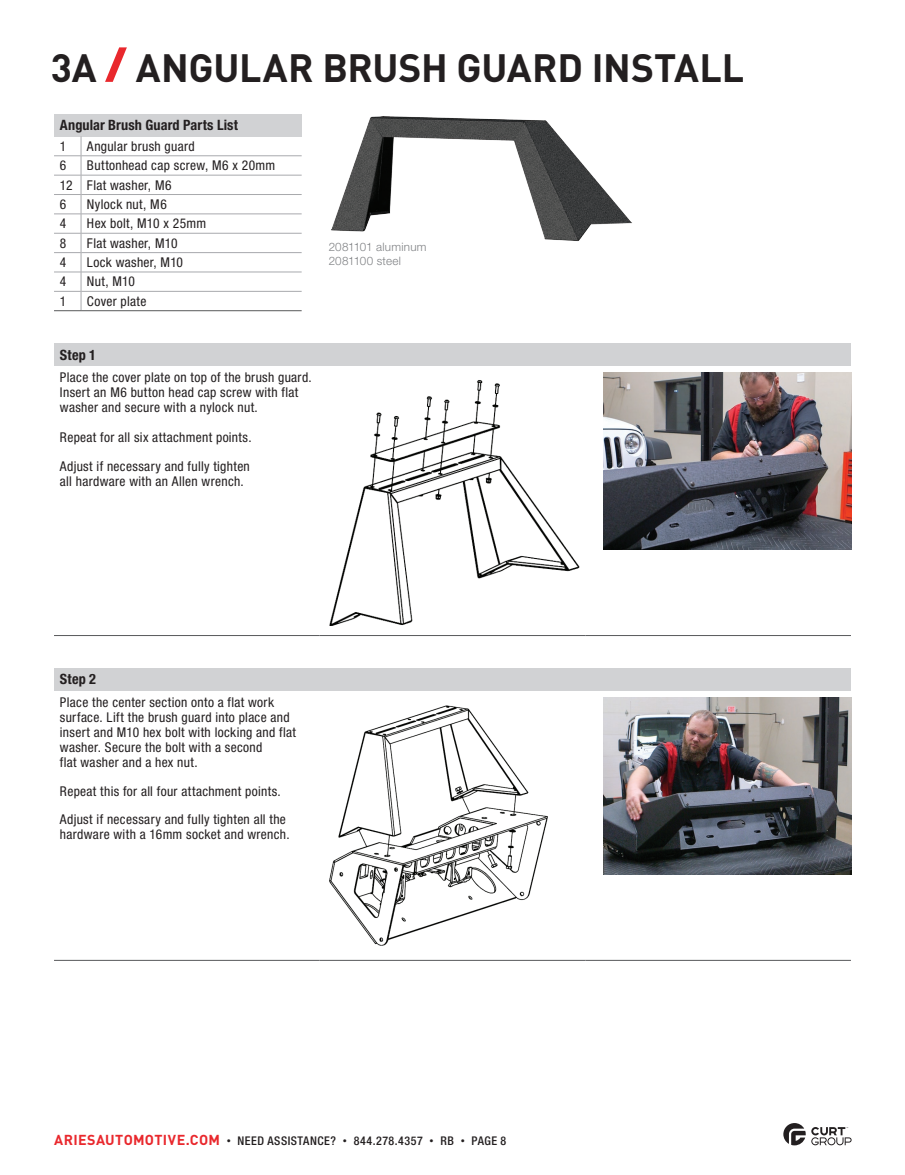
<style>
.page{position:relative;width:905px;height:1175px;background:#fff}
.page>*{position:absolute;margin:0;border:0;box-sizing:border-box;transform-origin:0 0}
.t1{font:700 39px "DINOT";letter-spacing:-.005em;color:#231f20}
.t2{font:700 condensed 14.25px "Helvetica Neue LT Std";letter-spacing:.01em;color:#231f20}
.t3{font:condensed 13.5px/15px "Helvetica Neue LT Std";letter-spacing:.025em;color:#231f20}
.t4{font:500 condensed 12px "Helvetica Neue LT Std";letter-spacing:.04em;color:#231f20}
.t5{font:300 11.7px/13px "Helvetica Neue LT Std";letter-spacing:.025em;color:#808285}
.s1{font-weight:900;font-size:40.95px;color:#e9282d}
.s2{font-family:"DINOT";font-weight:700;font-stretch:normal;font-size:14.25px;color:#e9282d}
.s3{font-family:"DINOT";font-weight:400;font-stretch:normal;font-size:9px}
</style>
<div class="page">
<svg style="left:783px;top:1123px;width:68px;height:22px"></svg>
<div style="left:54px;top:343px;width:796px;height:22px;background:#d1d2d4"></div>
<hr style="left:54px;top:635px;width:266px;height:1px;background:#57585a">
<hr style="left:320px;top:635px;width:265px;height:1px;background:#57585a">
<hr style="left:585px;top:635px;width:265px;height:1px;background:#57585a">
<img style="left:329px;top:380px;width:251px;height:246px">
<img style="left:603px;top:372px;width:248px;height:177px">
<div style="left:54px;top:668px;width:796px;height:22px;background:#d1d2d4"></div>
<hr style="left:54px;top:960px;width:266px;height:1px;background:#57585a">
<hr style="left:320px;top:960px;width:265px;height:1px;background:#57585a">
<hr style="left:585px;top:960px;width:265px;height:1px;background:#57585a">
<img style="left:329px;top:705px;width:219px;height:241px">
<img style="left:603px;top:697px;width:248px;height:177px">
<div style="left:54px;top:114px;width:248px;height:22px;background:#d1d2d4"></div>
<hr style="left:81px;top:155px;width:221px;height:1px;background:#a8a9ad">
<hr style="left:81px;top:175px;width:221px;height:1px;background:#a8a9ad">
<hr style="left:81px;top:194px;width:221px;height:1px;background:#a8a9ad">
<hr style="left:81px;top:214px;width:221px;height:1px;background:#a8a9ad">
<hr style="left:81px;top:233px;width:221px;height:1px;background:#a8a9ad">
<hr style="left:81px;top:252px;width:221px;height:1px;background:#a8a9ad">
<hr style="left:81px;top:272px;width:221px;height:1px;background:#a8a9ad">
<hr style="left:81px;top:291px;width:221px;height:1px;background:#a8a9ad">
<svg style="left:54px;top:136px;width:28px;height:175px"></svg>
<hr style="left:81px;top:310px;width:221px;height:1px;background:#57585a">
<img style="left:331px;top:116px;width:301px;height:125px">
<h1 class="t1" style="left:51px;top:37px;width:695px">3A <span class="s1">/</span> ANGULAR BRUSH GUARD INSTALL</h1>
<p class="t2" style="left:60px;top:117px;width:180px">Angular Brush Guard Parts List</p>
<p class="t3" style="left:60px;top:138px;width:8px">1</p>
<p class="t3" style="left:87px;top:138px;width:109px">Angular brush guard</p>
<p class="t3" style="left:60px;top:158px;width:8px">6</p>
<p class="t3" style="left:60px;top:156px;width:217px;line-height:19.4px;text-indent:27px">Buttonhead cap screw, M6 x 20mm<br>12 Flat washer, M6<br>6</p>
<p class="t3" style="left:87px;top:197px;width:81px">Nylock nut, M6</p>
<p class="t3" style="left:60px;top:216px;width:8px">4</p>
<p class="t3" style="left:87px;top:216px;width:121px">Hex bolt, M10 x 25mm</p>
<p class="t3" style="left:60px;top:235px;width:8px">8</p>
<p class="t3" style="left:87px;top:235px;width:92px">Flat washer, M10</p>
<p class="t3" style="left:60px;top:255px;width:8px">4</p>
<p class="t3" style="left:87px;top:255px;width:98px">Lock washer, M10</p>
<p class="t3" style="left:60px;top:274px;width:8px">4</p>
<p class="t3" style="left:87px;top:274px;width:50px">Nut, M10</p>
<p class="t3" style="left:60px;top:293px;width:8px">1</p>
<p class="t3" style="left:87px;top:293px;width:61px">Cover plate</p>
<p class="t2" style="left:60px;top:346px;width:38px">Step 1</p>
<p class="t3" style="left:60px;top:370px;width:253px">Place the cover plate on top of the brush guard.<br>Insert an M6 button head cap screw with flat washer and secure with a nylock nut.</p>
<p class="t3" style="left:60px;top:423px;width:193px;line-height:28.5px">Repeat for all six attachment points.<br>Adjust if necessary and fully tighten</p>
<p class="t3" style="left:60px;top:473px;width:185px">all hardware with an Allen wrench.</p>
<p class="t5" style="left:328px;top:240px;width:99px">2081101 aluminum<br>2081100 steel</p>
<p class="t2" style="left:60px;top:670px;width:38px">Step 2</p>
<p class="t3" style="left:60px;top:694px;width:237px">Place the center section onto a flat work surface. Lift the brush guard into place and insert and M10 hex bolt with locking and flat washer. Secure the bolt with a second<br>flat washer and a hex nut.</p>
<p class="t3" style="left:60px;top:776px;width:227px;line-height:28.5px">Repeat this for all four attachment points.<br>Adjust if necessary and fully tighten all the</p>
<p class="t3" style="left:60px;top:826px;width:231px">hardware with a 16mm socket and wrench.</p>
<p class="t4" style="left:54px;top:1133px;width:453px"><span class="s2">ARIESAUTOMOTIVE.COM</span> <span class="s3">•</span> NEED ASSISTANCE? <span class="s3">•</span> 844.278.4357 <span class="s3">•</span> RB <span class="s3">•</span> PAGE 8</p>
</div>
